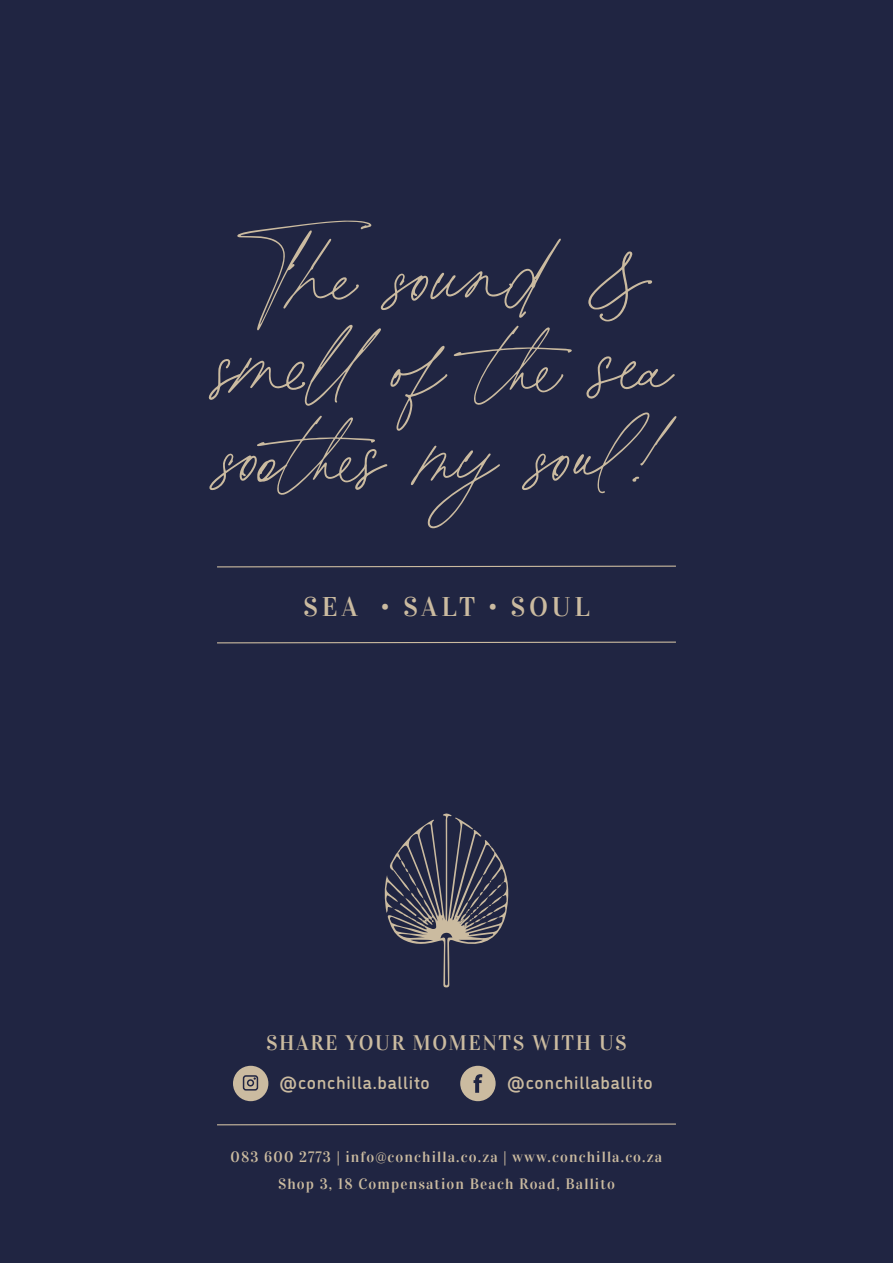
<style>
.page{position:relative;width:893px;height:1263px;background:#202542}
.page>*{position:absolute;margin:0;border:0;box-sizing:border-box;transform-origin:0 0}
.t1{font:61.5px "printedmoments";color:#cbbba0}
.t2{font:27px "Vidaloka";letter-spacing:.14em;color:#cbbba0}
.t3{font:21px "Vidaloka";letter-spacing:.075em;color:#cbbba0}
.t4{font:500 18px "DI Nosaur";letter-spacing:.04em;color:#cbbba0}
.t5{font:15px "Vidaloka";letter-spacing:.075em;color:#cbbba0}
</style>
<div class="page">
<svg style="left:384px;top:813px;width:125px;height:175px"></svg>
<svg style="left:217px;top:565px;width:459px;height:3px"></svg>
<svg style="left:217px;top:641px;width:459px;height:3px"></svg>
<svg style="left:217px;top:1123px;width:459px;height:3px"></svg>
<div style="left:460px;top:1066px;width:36px;height:35px;background:#cbbba0;border-radius:50%"></div>
<svg style="left:473px;top:1074px;width:9px;height:19px"></svg>
<div style="left:233px;top:1066px;width:35px;height:35px;background:#cbbba0;border-radius:50%"></div>
<svg style="left:242px;top:1075px;width:17px;height:16px"></svg>
<p class="t1" style="left:241px;top:244px;width:413px">The sound &amp;</p>
<p class="t1" style="left:219px;top:334px;width:456px">smellof the sea</p>
<p class="t1" style="left:224px;top:424px;width:447px">soothes mysoul!</p>
<p class="t2" style="left:303px;top:590px;width:288px">SEA • SALT • SOUL</p>
<p class="t3" style="left:266px;top:1030px;width:362px">SHARE YOUR MOMENTS WITH US</p>
<p class="t4" style="left:279px;top:1069px;width:152px">@conchilla.ballito</p>
<p class="t4" style="left:507px;top:1069px;width:147px">@conchillaballito</p>
<p class="t5" style="left:231px;top:1147px;width:433px">083 600 2773 | info@conchilla.co.za | www.conchilla.co.za</p>
<p class="t5" style="left:278px;top:1174px;width:338px">Shop 3, 18 Compensation Beach Road, Ballito</p>
</div>
